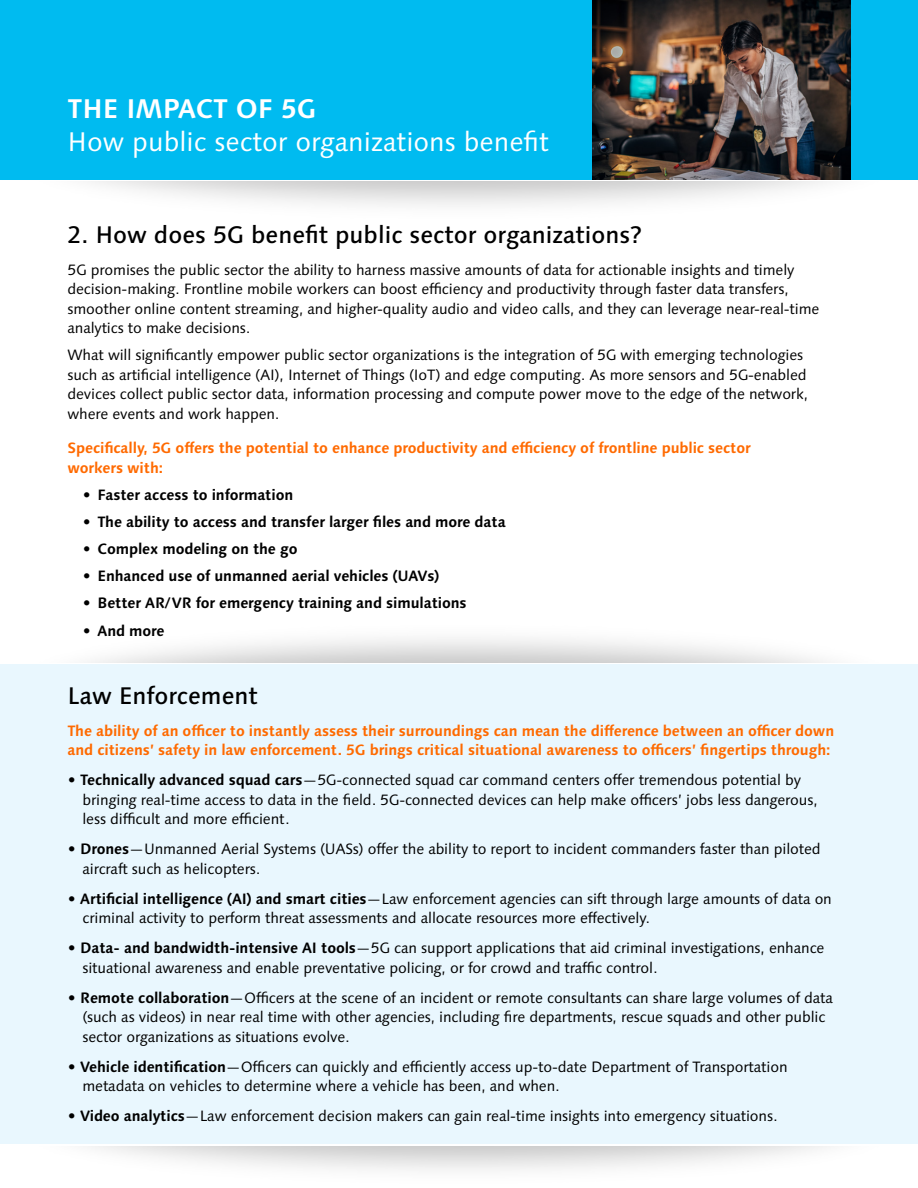
<style>
.page{position:relative;width:918px;height:1188px;background:#fff}
.page>*{position:absolute;margin:0;border:0;box-sizing:border-box;transform-origin:0 0}
.t1{font:27px "Syntax Next LT Pro";color:#fff}
.t2{font:700 27px "Syntax Next LT Pro";color:#fff}
.t3{font:500 24px "Syntax Next LT Pro";color:#000}
.t4{font:15px/19.5px "Syntax Next LT Pro";letter-spacing:-.01em;color:#000}
.t5{font:700 15px/19.5px "Syntax Next LT Pro";letter-spacing:-.01em;color:#ff6a00}
.t6{font:700 15px "Syntax Next LT Pro";letter-spacing:-.01em;color:#000}
.s1{font-weight:700}
</style>
<div class="page">
<div style="left:0;top:0;width:918px;height:180px;background:#00bbf0"></div>
<div style="left:0;top:664px;width:918px;height:480px;background:#e9f7fe"></div>
<img style="left:592px;top:0;width:258px;height:180px">
<h1 class="t2" style="left:68px;top:92px;width:251px">THE IMPACT OF 5G</h1>
<h1 class="t1" style="left:68px;top:124px;width:483px">How public sector organizations benefit</h1>
<h2 class="t3" style="left:68px;top:220px;width:576px">2. How does 5G benefit public sector organizations?</h2>
<p class="t4" style="left:68px;top:260px;width:753px">5G promises the public sector the ability to harness massive amounts of data for actionable insights and timely decision-making. Frontline mobile workers can boost efficiency and productivity through faster data transfers, smoother online content streaming, and higher-quality audio and video calls, and they can leverage near-real-time analytics to make decisions.</p>
<p class="t4" style="left:68px;top:345px;width:742px">What will significantly empower public sector organizations is the integration of 5G with emerging technologies such as artificial intelligence (AI), Internet of Things (IoT) and edge computing. As more sensors and 5G-enabled devices collect public sector data, information processing and compute power move to the edge of the network, where events and work happen.</p>
<p class="t5" style="left:68px;top:438px;width:685px">Specifically, 5G offers the potential to enhance productivity and efficiency of frontline public sector workers with:</p>
<p class="t6" style="left:82px;top:485px;width:212px">• Faster access to information</p>
<p class="t6" style="left:82px;top:512px;width:425px">• The ability to access and transfer larger files and more data</p>
<p class="t6" style="left:82px;top:539px;width:217px">• Complex modeling on the go</p>
<p class="t6" style="left:82px;top:566px;width:359px">• Enhanced use of unmanned aerial vehicles (UAVs)</p>
<p class="t6" style="left:82px;top:593px;width:386px">• Better AR/VR for emergency training and simulations</p>
<p class="t6" style="left:82px;top:622px;width:84px">• And more</p>
<h2 class="t3" style="left:68px;top:680px;width:192px">Law Enforcement</h2>
<p class="t5" style="left:67px;top:720px;width:768px">The ability of an officer to instantly assess their surroundings can mean the difference between an officer down and citizens’ safety in law enforcement. 5G brings critical situational awareness to officers’ fingertips through:</p>
<p class="t4" style="left:82px;top:770px;width:737px;text-indent:-15px"><span class="s1">• Technically advanced squad cars</span>—5G-connected squad car command centers offer tremendous potential by bringing real-time access to data in the field. 5G-connected devices can help make officers’ jobs less dangerous, less difficult and more efficient.</p>
<p class="t4" style="left:82px;top:839px;width:740px;text-indent:-15px"><span class="s1">• Drones</span>—Unmanned Aerial Systems (UASs) offer the ability to report to incident commanders faster than piloted aircraft such as helicopters.</p>
<p class="t4" style="left:82px;top:889px;width:751px;text-indent:-15px"><span class="s1">• Artificial intelligence (AI) and smart cities</span>—Law enforcement agencies can sift through large amounts of data on criminal activity to perform threat assessments and allocate resources more effectively.</p>
<p class="t4" style="left:82px;top:938px;width:744px;text-indent:-15px"><span class="s1">• Data- and bandwidth-intensive AI tools</span>—5G can support applications that aid criminal investigations, enhance situational awareness and enable preventative policing, or for crowd and traffic control.</p>
<p class="t4" style="left:82px;top:988px;width:752px;text-indent:-15px"><span class="s1">• Remote collaboration</span>—Officers at the scene of an incident or remote consultants can share large volumes of data (such as videos) in near real time with other agencies, including fire departments, rescue squads and other public sector organizations as situations evolve.</p>
<p class="t4" style="left:82px;top:1057px;width:707px;text-indent:-15px"><span class="s1">• Vehicle identification</span>—Officers can quickly and efficiently access up-to-date Department of Transportation metadata on vehicles to determine where a vehicle has been, and when.</p>
<p class="t4" style="left:67px;top:1106px;width:711px"><span class="s1">• Video analytics</span>—Law enforcement decision makers can gain real-time insights into emergency situations.</p>
</div>
